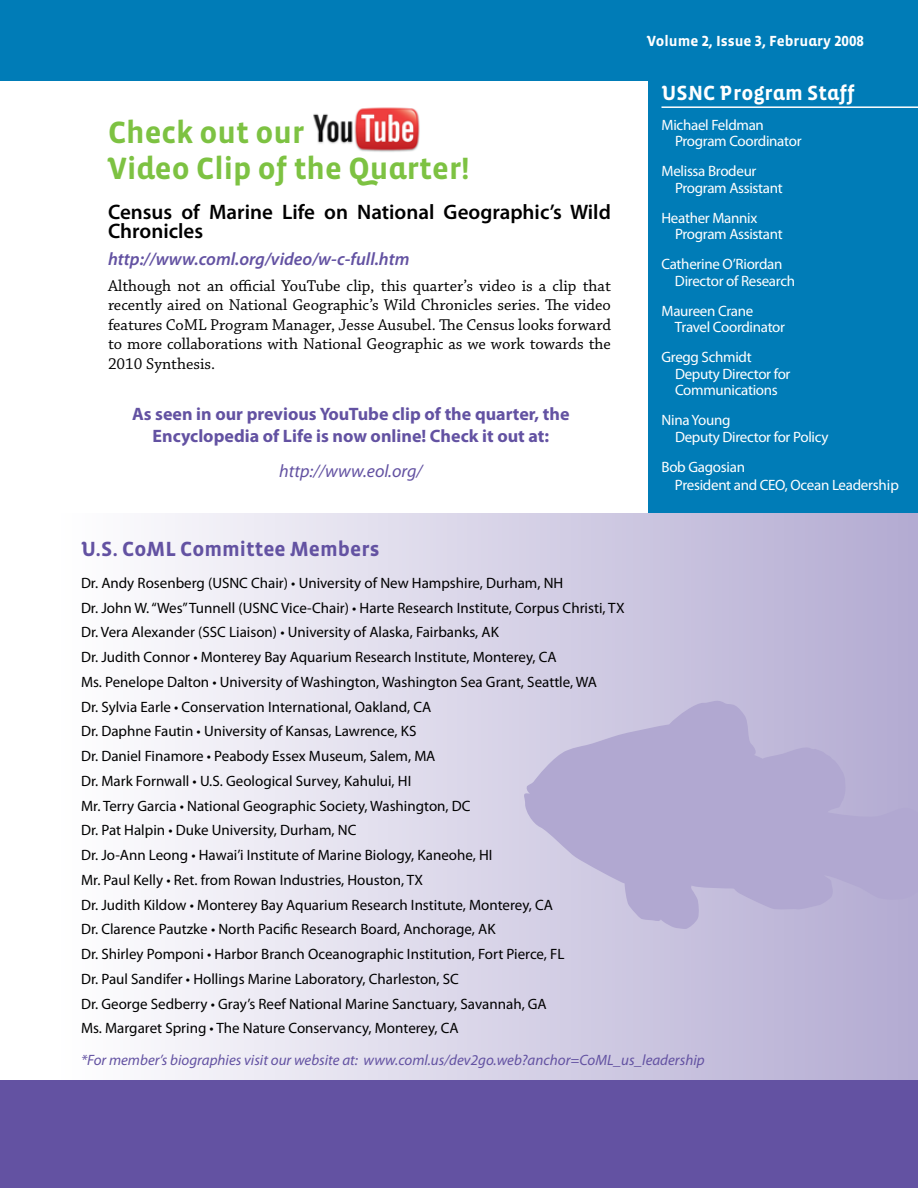
<style>
.page{position:relative;width:918px;height:1188px;background:#fff}
.page>*{position:absolute;margin:0;border:0;box-sizing:border-box;transform-origin:0 0}
.t1{font:700 31.5px/36px "Vista Sans Alt";color:#7dc242}
.t2{font:600 21px/19.5px "Myriad Pro";color:#000}
.t3{font:700 21px "Vista Sans Alt";color:#6352a2}
.t4{font:700 21px "Vista Sans Alt";color:#fff}
.t5{font:700 18px/21.6px "Myriad Pro";color:#6352a2;text-align:center}
.t6{font:italic 600 18px "Myriad Pro";color:#6352a2}
.t7{font:italic 18px "Myriad Pro";color:#6352a2}
.t8{font:16.5px/19.5px "Chaparral Pro";color:#000;text-align:justify}
.t9{font:15px/24.8px "Myriad Pro";color:#000}
.t10{font:15px/16.5px "Myriad Pro";letter-spacing:-.02em;color:#fff}
.t11{font:italic 15px "Myriad Pro";color:#6352a2}
.t12{font:700 15px "Vista Sans Alt";color:#fff}
</style>
<div class="page">
<img style="left:313px;top:107px;width:107px;height:45px">
<div style="left:648px;top:70px;width:270px;height:458px;background:#007cb7"></div>
<hr style="left:662px;top:106px;width:256px;height:2px;background:#fff">
<div style="left:54px;top:513px;width:864px;height:675px;background:linear-gradient(to right,#fff,#b3abd2)"></div>
<svg style="left:523px;top:698px;width:395px;height:231px;fill:#b1a8d1"></svg>
<div style="left:0;top:1080px;width:918px;height:108px;background:#6352a2"></div>
<div style="left:0;top:0;width:918px;height:81px;background:#007cb7"></div>
<h1 class="t1" style="left:108px;top:115px;width:363px">Check out our<br>Video Clip of the Quarter!</h1>
<h2 class="t2" style="left:108px;top:202px;width:504px">Census of Marine Life on National Geographic’s Wild<br>Chronicles</h2>
<p class="t6" style="left:108px;top:247px;width:303px">http://www.coml.org/video/w-c-full.htm</p>
<p class="t8" style="left:108px;top:277px;width:504px">Although not an official YouTube clip, this quarter’s video is a clip that recently aired on National Geographic’s Wild Chronicles series. The video features CoML Program Manager, Jesse Ausubel. The Census looks forward to more collaborations with National Geographic as we work towards the 2010 Synthesis.</p>
<p class="t5" style="left:132px;top:403px;width:439px">As seen in our previous YouTube clip of the quarter, the<br>Encyclopedia of Life is now online! Check it out at:</p>
<p class="t7" style="left:279px;top:460px;width:145px">http://www.eol.org/</p>
<p class="t12" style="left:647px;top:33px;width:218px">Volume 2, Issue 3, February 2008</p>
<h2 class="t4" style="left:662px;top:82px;width:195px">USNC Program Staff</h2>
<p class="t10" style="left:675px;top:116px;width:128px;text-indent:-14px">Michael Feldman<br>Program Coordinator</p>
<p class="t10" style="left:675px;top:163px;width:109px;text-indent:-14px">Melissa Brodeur<br>Program Assistant</p>
<p class="t10" style="left:675px;top:209px;width:109px;text-indent:-14px">Heather Mannix<br>Program Assistant</p>
<p class="t10" style="left:675px;top:256px;width:122px;text-indent:-13px">Catherine O’Riordan<br>Director of Research</p>
<p class="t10" style="left:675px;top:302px;width:112px;text-indent:-13px">Maureen Crane<br>Travel Coordinator</p>
<p class="t10" style="left:675px;top:349px;width:117px;text-indent:-14px">Gregg Schmidt<br>Deputy Director for<br>Communications</p>
<p class="t10" style="left:675px;top:412px;width:155px;text-indent:-14px">Nina Young<br>Deputy Director for Policy</p>
<p class="t10" style="left:675px;top:457px;width:226px;line-height:18px;text-indent:-13px">Bob Gagosian<br>President and CEO, Ocean Leadership</p>
<h2 class="t3" style="left:81px;top:539px;width:300px">U.S. CoML Committee Members</h2>
<p class="t9" style="left:81px;top:570px;width:545px">Dr. Andy Rosenberg (USNC Chair) • University of New Hampshire, Durham, NH<br>Dr. John W. “Wes” Tunnell (USNC Vice-Chair) • Harte Research I nstitute, Corpus Christi, TX Dr. Vera Alexander (SSC Liaison) • University of Alaska, Fairbanks, AK<br>Dr. Judith Connor • Monterey Bay Aquarium Research I nstitute, Monterey, CA<br>Ms. Penelope Dalton • University of Washington, Washington Sea Grant, Seattle, WA<br>Dr. Sylvia Earle • Conservation I nternational, Oakland, CA<br>Dr. Daphne Fautin • University of Kansas, Lawrence, KS<br>Dr. Daniel Finamore • Peabody Essex Museum, Salem, MA<br>Dr. Mark Fornwall • U.S. Geological Survey, Kahului, HI<br>Mr. Terry Garcia • National Geographic Society, Washington, DC<br>Dr. Pat Halpin • Duke University, Durham, NC<br>Dr. Jo-Ann Leong • Hawai’i I nstitute of Marine Biology, Kaneohe, HI<br>Mr. Paul Kelly • Ret. from Rowan I ndustries, Houston, TX<br>Dr. Judith Kildow • Monterey Bay Aquarium Research I nstitute, Monterey, CA<br>Dr. Clarence Pautzke • North Pacific Research Board, Anchorage, AK<br>Dr. Shirley Pomponi • Harbor Branch Oceanographic I nstitution, Fort Pierce, FL<br>Dr. Paul Sandifer • Hollings Marine Laboratory, Charleston, SC<br>Dr. George Sedberry • Gray’s Reef National Marine Sanctuary, Savannah, GA<br>Ms. Margaret Spring • The Nature Conservancy, Monterey, CA</p>
<p class="t11" style="left:81px;top:1051px;width:625px">*For member’s biographies visit our website at: www.coml.us/dev2go.web?anchor=CoML_us_leadership</p>
</div>
